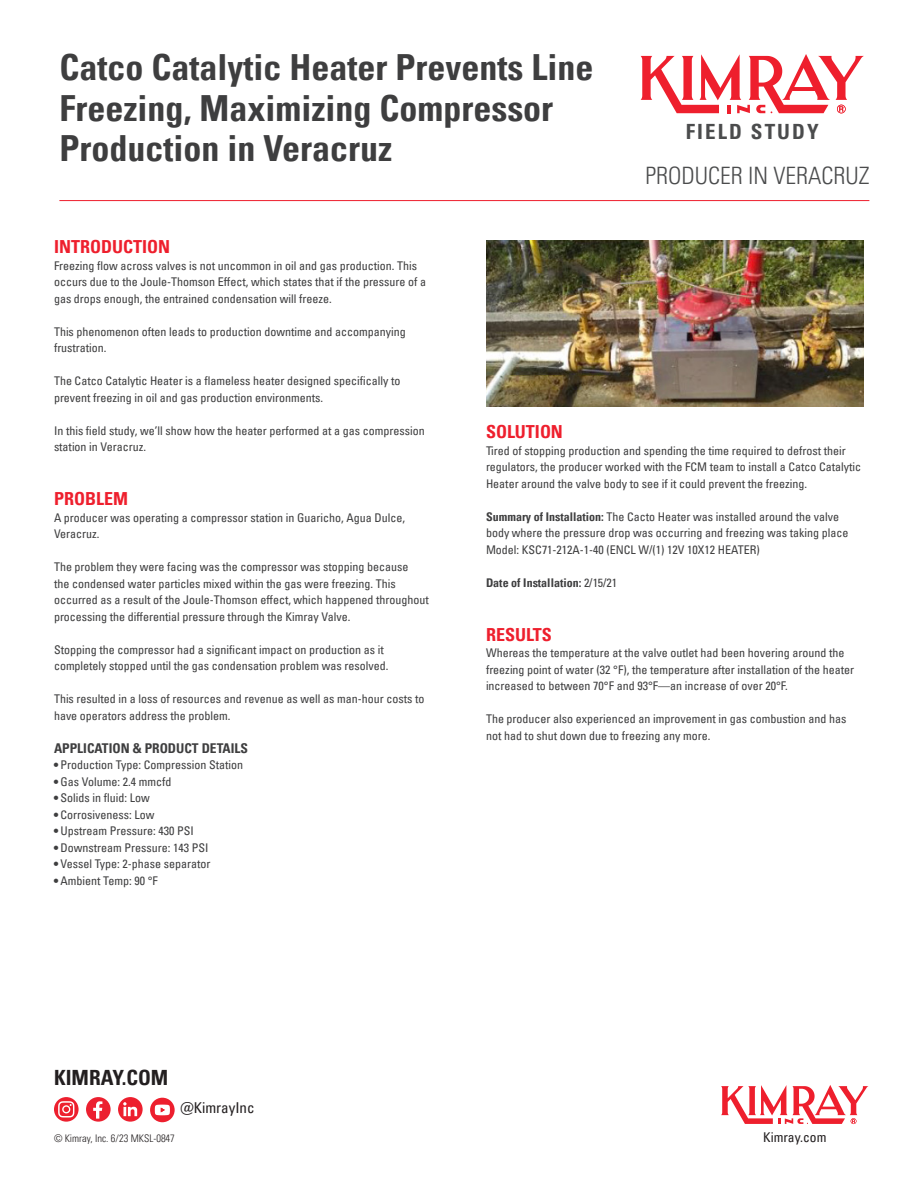
<style>
.page{position:relative;width:918px;height:1188px;background:#fff}
.page>*{position:absolute;margin:0;border:0;box-sizing:border-box;transform-origin:0 0}
.t1{font:700 condensed 36px/40.5px "Univers LT Pro";color:#3e3e3f}
.t2{font:300 condensed 24px "Univers LT Pro";color:#4b4c4d}
._1_Paragrap_header{font:700 condensed 21px "Univers LT Pro";letter-spacing:.1em;color:#4b4c4d}
.t3{font:700 condensed 21px "Univers LT Pro";color:#231f20}
.t4{font:700 condensed 18px "Univers LT Pro";color:#ee1f2d}
.t5{font:condensed 15px "Univers LT Pro";color:#231f20}
.t6{font:700 condensed 13.5px "Univers LT Pro";color:#3e3e3f}
.t7{font:condensed 13.5px "Univers LT Pro";color:#231f20}
.t8{font:condensed 12px/16.5px "Univers LT Pro";color:#3e3e3f}
.t9{font:700 condensed 12px "Univers LT Pro";color:#3e3e3f}
.t10{font:300 condensed 10.5px "Univers LT Pro";color:#231f20}
.s1{font-weight:700}
.s2{font-weight:400}
</style>
<div class="page">
<hr style="left:59px;top:200px;width:810px;height:1px;background:#ee1f2d">
<svg style="left:641px;top:54px;width:223px;height:59px"></svg>
<img style="left:486px;top:240px;width:378px;height:167px">
<svg style="left:721px;top:1085px;width:147px;height:39px"></svg>
<svg style="left:86px;top:1097px;width:25px;height:25px"></svg>
<svg style="left:54px;top:1097px;width:25px;height:25px"></svg>
<svg style="left:118px;top:1097px;width:25px;height:25px"></svg>
<svg style="left:150px;top:1098px;width:25px;height:24px"></svg>
<p class="t1" style="left:59px;top:46px;width:535px">Catco Catalytic Heater Prevents Line<br>Freezing, Maximizing Compressor<br>Production in Veracruz</p>
<p class="_1_Paragrap_header" style="left:686px;top:119px;width:134px">FIELD STUDY</p>
<p class="t2" style="left:645px;top:159px;width:225px">PRODUCER IN VERACRUZ</p>
<p class="t4" style="left:54px;top:236px;width:118px">INTRODUCTION</p>
<p class="t8" style="left:54px;top:257px;width:374px">Freezing flow across valves is not uncommon in oil and gas production. This occurs due to the Joule-Thomson Effect, which states that if the pressure of a gas drops enough, the entrained condensation will freeze.</p>
<p class="t8" style="left:54px;top:323px;width:353px">This phenomenon often leads to production downtime and accompanying frustration.</p>
<p class="t8" style="left:54px;top:372px;width:348px">The Catco Catalytic Heater is a flameless heater designed specifically to prevent freezing in oil and gas production environments.</p>
<p class="t8" style="left:54px;top:422px;width:372px">In this field study, we’ll show how the heater performed at a gas compression station in Veracruz.</p>
<p class="t4" style="left:54px;top:488px;width:75px">PROBLEM</p>
<p class="t8" style="left:54px;top:509px;width:353px">A producer was operating a compressor station in Guaricho, Agua Dulce,<br>Veracruz.</p>
<p class="t8" style="left:54px;top:558px;width:376px">The problem they were facing was the compressor was stopping because<br>the condensed water particles mixed within the gas were freezing. This occurred as a result of the Joule-Thomson effect, which happened throughout processing the differential pressure through the Kimray Valve.</p>
<p class="t8" style="left:54px;top:641px;width:336px">Stopping the compressor had a significant impact on production as it completely stopped until the gas condensation problem was resolved.</p>
<p class="t8" style="left:54px;top:690px;width:372px">This resulted in a loss of resources and revenue as well as man-hour costs to have operators address the problem.</p>
<p class="t6" style="left:54px;top:740px;width:196px">APPLICATION &amp; PRODUCT DETAILS</p>
<p class="t8" style="left:54px;top:756px;width:191px">• Production Type: Compression Station</p>
<p class="t8" style="left:54px;top:773px;width:119px">• Gas Volume: 2.4 mmcfd</p>
<p class="t8" style="left:54px;top:789px;width:97px">• Solids in fluid: Low</p>
<p class="t8" style="left:54px;top:806px;width:102px">• Corrosiveness: Low</p>
<p class="t8" style="left:54px;top:822px;width:141px">• Upstream Pressure: 430 PSI</p>
<p class="t8" style="left:54px;top:839px;width:156px">• Downstream Pressure: 143 PSI</p>
<p class="t8" style="left:54px;top:855px;width:158px">• Vessel Type: 2-phase separator</p>
<p class="t8" style="left:54px;top:872px;width:105px">• Ambient Temp: 90 °F</p>
<p class="t4" style="left:486px;top:421px;width:79px">SOLUTION</p>
<p class="t8" style="left:486px;top:442px;width:377px">Tired of stopping production and spending the time required to defrost their regulators, the producer worked with the FCM team to install a Catco Catalytic<br>Heater around the valve body to see if it could prevent the freezing.</p>
<p class="t8" style="left:486px;top:508px;width:364px"><span class="s1">Summary of Installation:</span> The Cacto Heater was installed around the valve body where the pressure drop was occurring and freezing was taking place</p>
<p class="t8" style="left:486px;top:541px;width:275px">Model: KSC71-212A-1-40 (ENCL W/(1) 12V 10X12 HEATER)</p>
<p class="t9" style="left:486px;top:575px;width:133px">Date of Installation: <span class="s2">2/15/21</span></p>
<p class="t4" style="left:486px;top:623px;width:67px">RESULTS</p>
<p class="t8" style="left:486px;top:644px;width:370px">Whereas the temperature at the valve outlet had been hovering around the freezing point of water (32 °F), the temperature after installation of the heater increased to between 70°F and 93°F—an increase of over 20°F.</p>
<p class="t8" style="left:486px;top:710px;width:362px">The producer also experienced an improvement in gas combustion and has not had to shut down due to freezing any more.</p>
<p class="t3" style="left:54px;top:1064px;width:116px">KIMRAY.COM</p>
<p class="t5" style="left:180px;top:1098px;width:76px">@KimrayInc</p>
<p class="t10" style="left:54px;top:1131px;width:122px">© Kimray, Inc. 6/23 MKSL-0847</p>
<p class="t7" style="left:763px;top:1129px;width:65px">Kimray.com</p>
</div>
